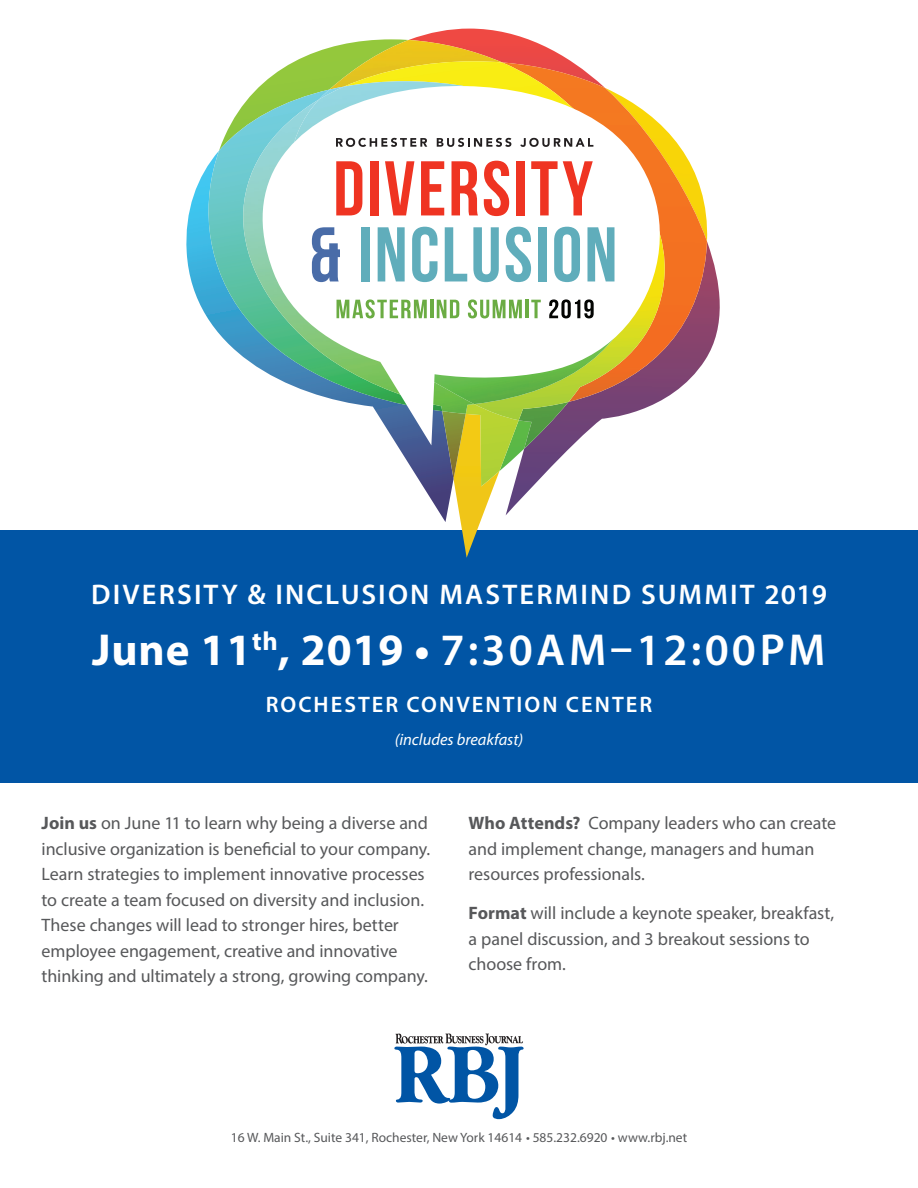
<style>
.page{position:relative;width:918px;height:1188px;background:#fff}
.page>*{position:absolute;margin:0;border:0;box-sizing:border-box;transform-origin:0 0}
.t1{font:600 45px "Myriad Pro";letter-spacing:.075em;color:#fff}
.t2{font:600 28.5px "Myriad Pro";letter-spacing:.075em;color:#fff}
.t3{font:600 22.5px "Myriad Pro";letter-spacing:.09em;color:#fff}
.t4{font:18px/25.5px "Myriad Pro";letter-spacing:-.005em;color:#57585a}
.t5{font:italic 16.5px "Myriad Pro";color:#fff}
.t6{font:13.5px "Myriad Pro";color:#57585a}
.s1{font-weight:700}
</style>
<div class="page">
<div style="left:0;top:531px;width:918px;height:252px;background:#0155a5"></div>
<svg style="left:409px;top:29px;width:311px;height:322px"></svg>
<svg style="left:454px;top:88px;width:256px;height:470px"></svg>
<img style="left:466px;top:445px;width:53px;height:41px">
<img style="left:697px;top:62px;width:10px;height:340px">
<svg style="left:397px;top:445px;width:57px;height:77px"></svg>
<img style="left:186px;top:176px;width:16px;height:132px">
<img style="left:442px;top:445px;width:24px;height:34px">
<svg style="left:202px;top:41px;width:495px;height:404px"></svg>
<svg style="left:336px;top:161px;width:26px;height:54px"></svg>
<div style="left:370px;top:161px;width:8px;height:54px;background:#ef3422"></div>
<svg style="left:385px;top:161px;width:29px;height:54px"></svg>
<svg style="left:421px;top:161px;width:23px;height:54px"></svg>
<svg style="left:452px;top:161px;width:26px;height:54px"></svg>
<svg style="left:484px;top:161px;width:25px;height:55px"></svg>
<div style="left:516px;top:161px;width:9px;height:54px;background:#ef3422"></div>
<svg style="left:531px;top:161px;width:62px;height:54px"></svg>
<svg style="left:312px;top:227px;width:28px;height:55px"></svg>
<div style="left:361px;top:227px;width:9px;height:54px;background:#60adbb"></div>
<svg style="left:378px;top:227px;width:27px;height:54px"></svg>
<svg style="left:412px;top:227px;width:26px;height:55px"></svg>
<svg style="left:445px;top:227px;width:22px;height:54px"></svg>
<svg style="left:473px;top:227px;width:26px;height:55px"></svg>
<svg style="left:506px;top:227px;width:25px;height:55px"></svg>
<div style="left:538px;top:227px;width:9px;height:54px;background:#60adbb"></div>
<svg style="left:554px;top:227px;width:26px;height:55px"></svg>
<svg style="left:587px;top:227px;width:28px;height:54px"></svg>
<svg style="left:336px;top:138px;width:91px;height:9px"></svg>
<svg style="left:437px;top:138px;width:74px;height:9px"></svg>
<svg style="left:520px;top:138px;width:73px;height:9px"></svg>
<svg style="left:337px;top:299px;width:90px;height:19px"></svg>
<hr style="left:430px;top:300px;width:3px;height:18px;background:#6bac43">
<svg style="left:437px;top:300px;width:22px;height:18px"></svg>
<svg style="left:468px;top:299px;width:54px;height:19px"></svg>
<hr style="left:525px;top:300px;width:3px;height:18px;background:#6bac43">
<svg style="left:531px;top:300px;width:10px;height:18px"></svg>
<svg style="left:549px;top:299px;width:45px;height:19px"></svg>
<svg style="left:394px;top:1033px;width:130px;height:86px"></svg>
<p class="t2" style="left:91px;top:576px;width:737px">DIVERSITY &amp; INCLUSION MASTERMIND SUMMIT 2019</p>
<p class="t1" style="left:92px;top:621px;width:735px"><span class="s1">June 11</span><sup>th</sup><span class="s1">, 2019 •</span> 7:30AM–12:00PM</p>
<p class="t3" style="left:266px;top:690px;width:388px">ROCHESTER CONVENTION CENTER</p>
<p class="t5" style="left:395px;top:730px;width:130px">(includes breakfast)</p>
<p class="t4" style="left:42px;top:810px;width:390px"><span class="s1">Join us</span> on June 11 to learn why being a diverse and inclusive organization is beneficial to your company.<br>Learn strategies to implement innovative processes to create a team focused on diversity and inclusion.<br>These changes will lead to stronger hires, better employee engagement, creative and innovative thinking and ultimately a strong, growing company.</p>
<p class="t4" style="left:469px;top:810px;width:369px"><span class="s1">Who Attends?</span> Company leaders who can create and implement change, managers and human resources professionals.</p>
<p class="t4" style="left:469px;top:900px;width:367px"><span class="s1">Format</span> will include a keynote speaker, breakfast, a panel discussion, and 3 breakout sessions to choose from.</p>
<p class="t6" style="left:231px;top:1129px;width:458px">16 W. Main St., Suite 341, Rochester, New York 14614 • 585.232.6920 • www.rbj.net</p>
</div>
